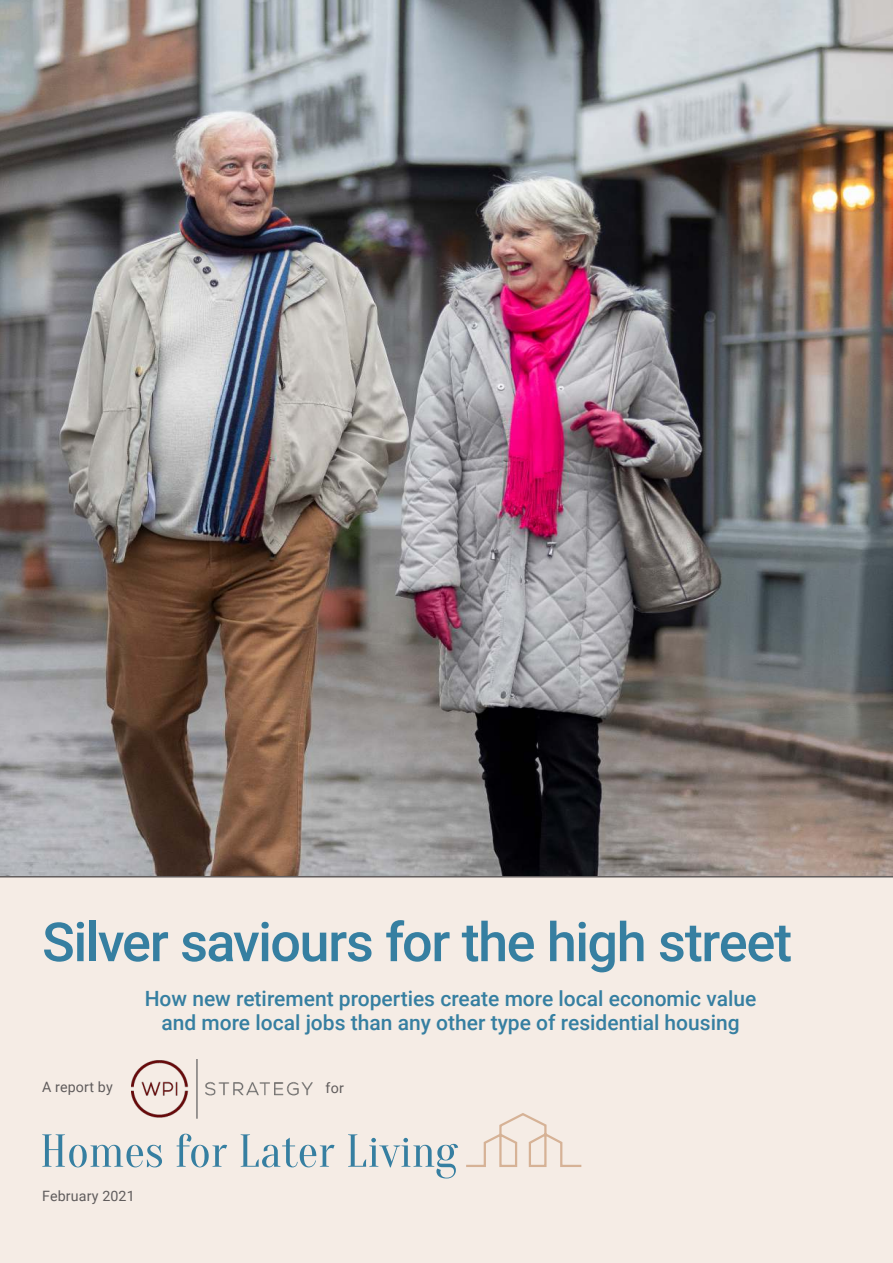
<style>
.page{position:relative;width:893px;height:1263px;background:#fff}
.page>*{position:absolute;margin:0;border:0;box-sizing:border-box;transform-origin:0 0}
.t1{font:500 54px "Roboto";letter-spacing:-.03em;color:#367fa1}
.t2{font:500 21px/24px "Roboto";color:#367fa1;text-align:center}
.t3{font:14.25px "Roboto";letter-spacing:.01em;color:#605c5c}
</style>
<div class="page">
<img style="left:0;top:0;width:893px;height:876px">
<div style="left:0;top:876px;width:893px;height:387px;background:#f5ece5"></div>
<img style="left:131px;top:1059px;width:181px;height:60px">
<svg style="left:42px;top:1134px;width:416px;height:44px"></svg>
<svg style="left:464px;top:1111px;width:120px;height:57px"></svg>
<h1 class="t1" style="left:42px;top:920px;width:751px">Silver saviours for the high street</h1>
<p class="t2" style="left:145px;top:988px;width:613px">How new retirement properties create more local economic value and more local jobs than any other type of residential housing</p>
<p class="t3" style="left:42px;top:1081px;width:72px">A report by</p>
<p class="t3" style="left:326px;top:1082px;width:20px">for</p>
<p class="t3" style="left:42px;top:1190px;width:94px">February 2021</p>
</div>
